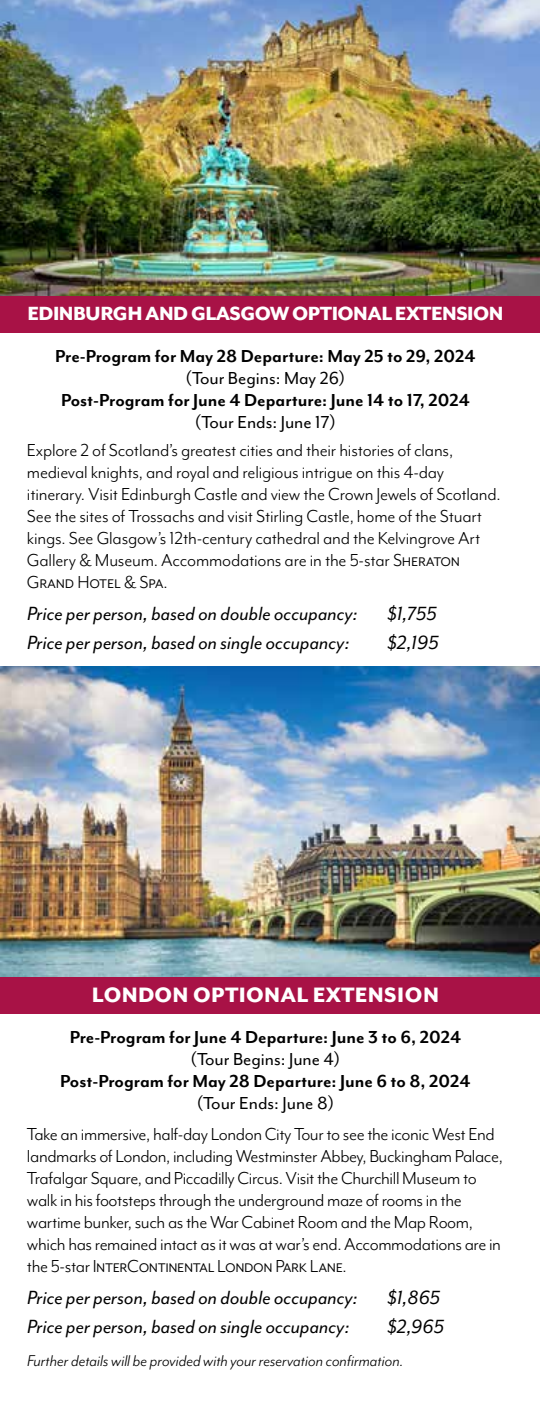
<style>
.page{position:relative;width:540px;height:1404px;background:#fff}
.page>*{position:absolute;margin:0;border:0;box-sizing:border-box;transform-origin:0 0}
.t1{font:800 24px "Mr Eaves Mod OT";letter-spacing:.01em;color:#fff}
.t2{font:italic 22px "Mr Eaves Mod OT";color:#000}
.t3{font:800 22px "Mr Eaves Mod OT";letter-spacing:-.025em;color:#fff}
.t4{font:20px/22px "Mr Eaves Mod OT";letter-spacing:-.02em;color:#000}
.t5{font:700 20px "Mr Eaves Mod OT";color:#000}
.t6{font:20px "Mr Eaves Mod OT";color:#000}
.t7{font:italic 18px "Mr Eaves Mod OT";color:#000}
</style>
<div class="page">
<img style="left:0;top:666px;width:540px;height:311px">
<div style="left:0;top:977px;width:540px;height:36px;background:#a81246"></div>
<img style="left:0;top:0;width:540px;height:295px">
<div style="left:0;top:296px;width:540px;height:36px;background:#a81246"></div>
<p class="t3" style="left:27px;top:300px;width:478px">EDINBURGH AND GLASGOW OPTIONAL EXTENSION</p>
<p class="t5" style="left:55px;top:345px;width:422px">Pre-Program for May 28 Departure: May 25 to 29, 2024</p>
<p class="t6" style="left:186px;top:367px;width:161px">(Tour Begins: May 26)</p>
<p class="t5" style="left:61px;top:389px;width:410px">Post-Program for June 4 Departure: June 14 to 17, 2024</p>
<p class="t6" style="left:195px;top:411px;width:143px">(Tour Ends: June 17)</p>
<p class="t4" style="left:27px;top:439px;width:475px">Explore 2 of Scotland’s greatest cities and their histories of clans, medieval knights, and royal and religious intrigue on this 4‑day itinerary. Visit Edinburgh Castle and view the Crown Jewels of Scotland.<br>See the sites of Trossachs and visit Stirling Castle, home of the Stuart kings. See Glasgow’s 12th‑century cathedral and the Kelvingrove Art Gallery &amp; Museum. Accommodations are in the 5‑star Sheraton Grand Hotel &amp; Spa.</p>
<p class="t2" style="left:27px;top:602px;width:333px">Price per person, based on double occupancy:</p>
<p class="t2" style="left:387px;top:602px;width:51px">$1,755</p>
<p class="t2" style="left:27px;top:631px;width:324px">Price per person, based on single occupancy:</p>
<p class="t2" style="left:387px;top:631px;width:53px">$2,195</p>
<p class="t1" style="left:92px;top:981px;width:349px">LONDON OPTIONAL EXTENSION</p>
<p class="t5" style="left:70px;top:1026px;width:393px">Pre-Program for June 4 Departure: June 3 to 6, 2024</p>
<p class="t6" style="left:191px;top:1048px;width:151px">(Tour Begins: June 4)</p>
<p class="t5" style="left:60px;top:1070px;width:412px">Post-Program for May 28 Departure: June 6 to 8, 2024</p>
<p class="t6" style="left:197px;top:1092px;width:139px">(Tour Ends: June 8)</p>
<p class="t4" style="left:27px;top:1123px;width:477px">Take an immersive, half-day London City Tour to see the iconic West End landmarks of London, including Westminster Abbey, Buckingham Palace, Trafalgar Square, and Piccadilly Circus. Visit the Churchill Museum to walk in his footsteps through the underground maze of rooms in the wartime bunker, such as the War Cabinet Room and the Map Room, which has remained intact as it was at war’s end. Accommodations are in the 5‑starInterContinental London Park Lane.</p>
<p class="t2" style="left:27px;top:1286px;width:333px">Price per person, based on double occupancy:</p>
<p class="t2" style="left:387px;top:1286px;width:55px">$1,865</p>
<p class="t2" style="left:27px;top:1315px;width:324px">Price per person, based on single occupancy:</p>
<p class="t2" style="left:387px;top:1315px;width:59px">$2,965</p>
<p class="t7" style="left:27px;top:1351px;width:378px">Further details will be provided with your reservation confirmation.</p>
</div>
